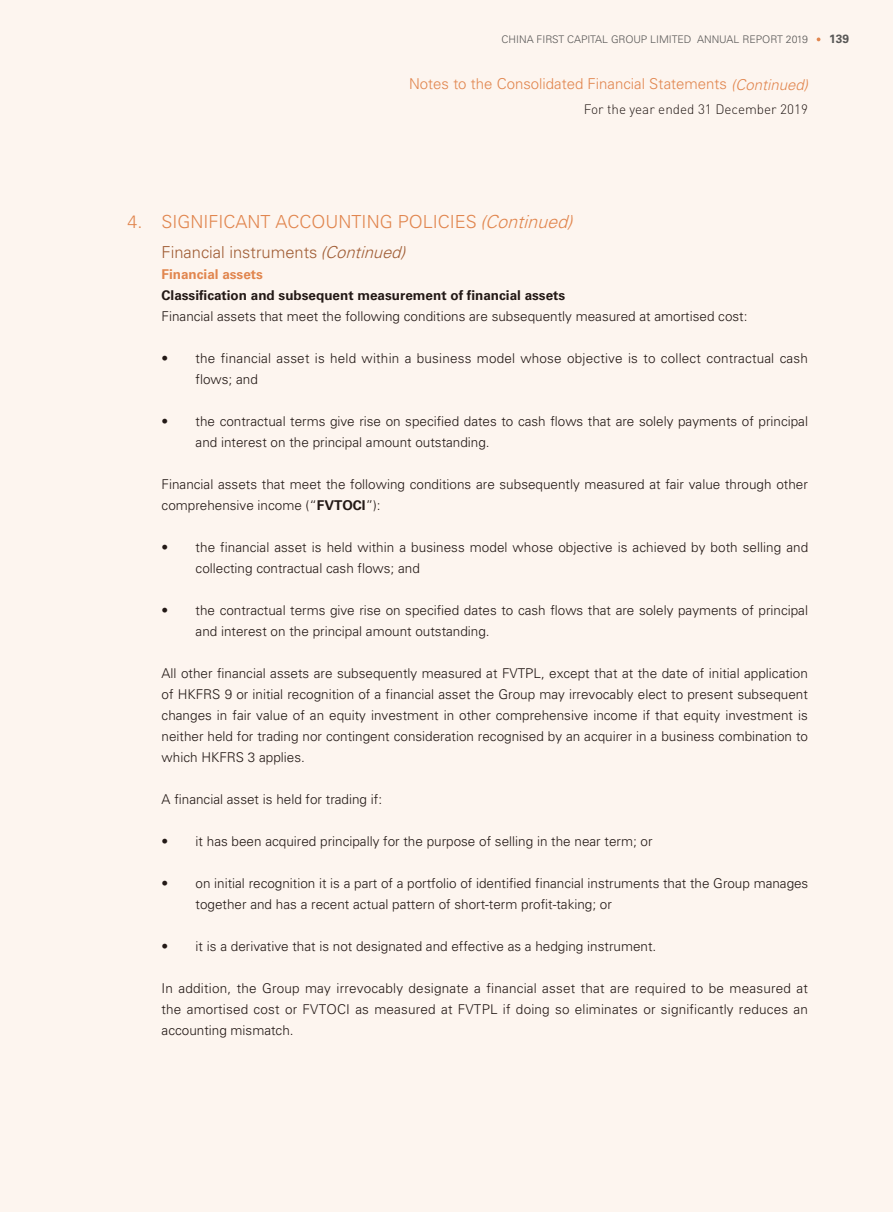
<style>
.page{position:relative;width:893px;height:1212px;background:#fdf5ef}
.page>*{position:absolute;margin:0;border:0;box-sizing:border-box;transform-origin:0 0}
.t1{font:300 18px "Univers LT Std";color:#e1864f}
.t2{font:300 16.5px "Univers LT Std";color:#a15e36}
.t3{font:300 15px "Univers LT Std";color:#e1864f}
.t4{font:300 13.5px/21px "Univers LT Std";color:#231916}
.t5{font:700 13.5px "Univers LT Std";color:#231916}
.t6{font:300 13.5px "DIN";color:#231916}
.t7{font:700 13.5px "Univers LT Std";color:#e1864f}
.t8{font:700 12px "Univers LT Std";color:#595857}
.t9{font:300 10.5px "Univers LT Std";color:#595857}
.s1{font-style:italic}
.s2{font-weight:700}
</style>
<div class="page">
<p class="t9" style="left:502px;top:33px;width:308px">CHINA FIRST CAPITAL GROUP LIMITED ANNUAL REPORT 2019</p>
<p class="t8" style="left:829px;top:32px;width:22px">139</p>
<p class="t3" style="left:409px;top:75px;width:400px">Notes to the Consolidated Financial Statements <span class="s1">(Continued)</span></p>
<p class="t6" style="left:584px;top:100px;width:226px">For the year ended 31 December 2019</p>
<h1 class="t1" style="left:128px;top:210px;width:452px">4. SIGNIFICANT ACCOUNTING POLICIES <span class="s1">(Continued)</span></h1>
<p class="t2" style="left:162px;top:242px;width:250px">Financial instruments <span class="s1">(Continued)</span></p>
<p class="t7" style="left:162px;top:266px;width:103px">Financial assets</p>
<p class="t5" style="left:162px;top:287px;width:405px">Classification and subsequent measurement of financial assets</p>
<p class="t4" style="left:162px;top:305px;width:587px">Financial assets that meet the following conditions are subsequently measured at amortised cost:</p>
<p class="t4" style="left:196px;top:347px;width:614px;text-indent:-34px">• the financial asset is held within a business model whose objective is to collect contractual cash flows; and</p>
<p class="t4" style="left:196px;top:410px;width:614px;text-indent:-34px">• the contractual terms give rise on specified dates to cash flows that are solely payments of principal and interest on the principal amount outstanding.</p>
<p class="t4" style="left:162px;top:473px;width:648px">Financial assets that meet the following conditions are subsequently measured at fair value through other comprehensive income (“<span class="s2">FVTOCI</span>”):</p>
<p class="t4" style="left:196px;top:536px;width:614px;text-indent:-34px">• the financial asset is held within a business model whose objective is achieved by both selling and collecting contractual cash flows; and</p>
<p class="t4" style="left:196px;top:599px;width:614px;text-indent:-34px">• the contractual terms give rise on specified dates to cash flows that are solely payments of principal and interest on the principal amount outstanding.</p>
<p class="t4" style="left:162px;top:662px;width:648px;text-align:justify">All other financial assets are subsequently measured at FVTPL, except that at the date of initial application of HKFRS 9 or initial recognition of a financial asset the Group may irrevocably elect to present subsequent changes in fair value of an equity investment in other comprehensive income if that equity investment is neither held for trading nor contingent consideration recognised by an acquirer in a business combination to which HKFRS 3 applies.</p>
<p class="t4" style="left:162px;top:788px;width:222px">A financial asset is held for trading if:</p>
<p class="t4" style="left:162px;top:830px;width:492px">• it has been acquired principally for the purpose of selling in the near term; or</p>
<p class="t4" style="left:196px;top:872px;width:614px;text-indent:-34px">• on initial recognition it is a part of a portfolio of identified financial instruments that the Group manages together and has a recent actual pattern of short-term profit-taking; or</p>
<p class="t4" style="left:162px;top:935px;width:496px">• it is a derivative that is not designated and effective as a hedging instrument.</p>
<p class="t4" style="left:162px;top:977px;width:648px;text-align:justify">In addition, the Group may irrevocably designate a financial asset that are required to be measured at the amortised cost or FVTOCI as measured at FVTPL if doing so eliminates or significantly reduces an accounting mismatch.</p>
</div>
